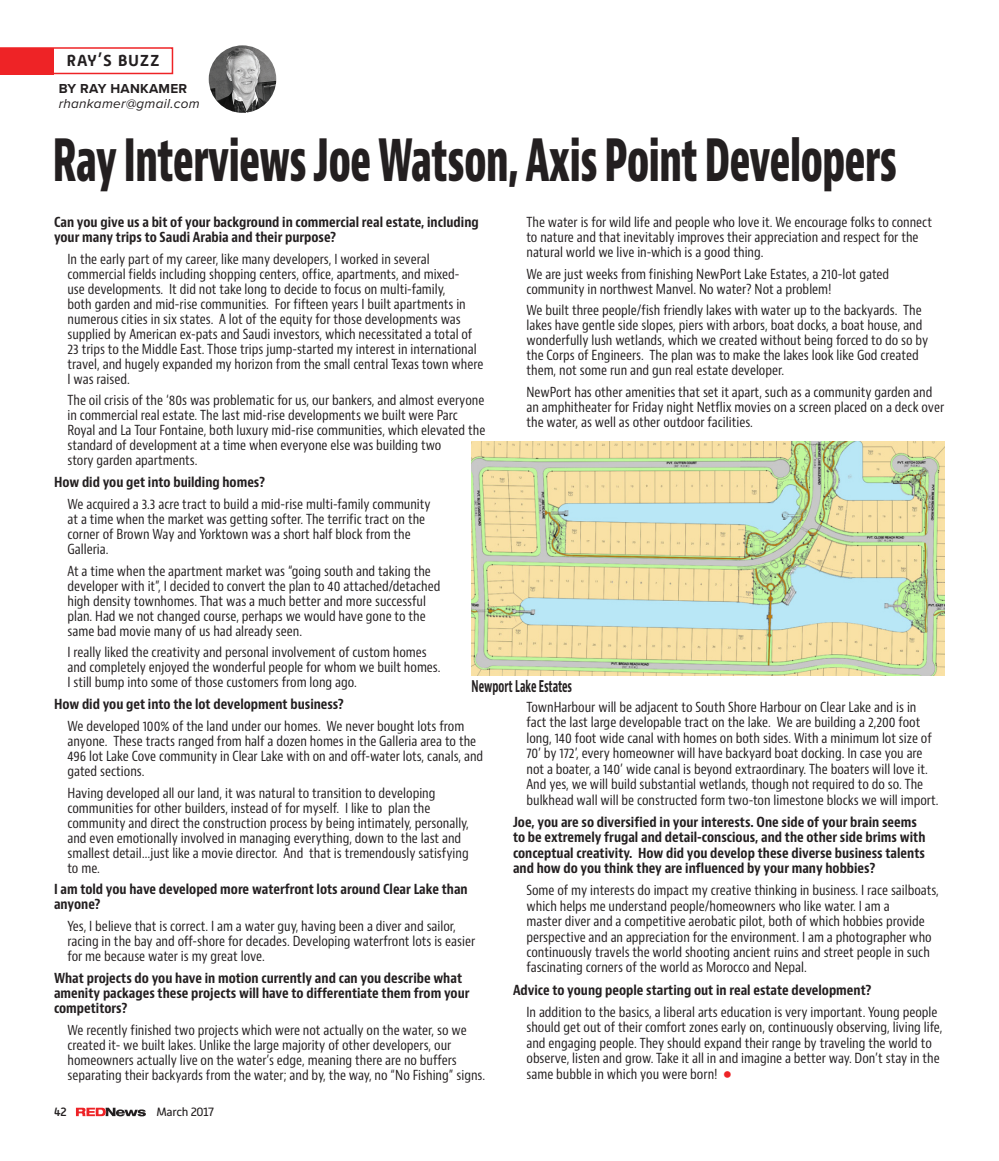
<style>
.page{position:relative;width:999px;height:1161px;background:#fff}
.page>*{position:absolute;margin:0;border:0;box-sizing:border-box;transform-origin:0 0}
.t1{font:800 condensed 56.7px "Bernino Sans";letter-spacing:-.01em;color:#231f20;scale:.71 1}
.t2{font:500 19.5px "Alwyn New";letter-spacing:.03em;color:#231f20}
.t3{font:700 condensed 15.75px "Bernino Sans";color:#231f20;scale:.71 1}
.t4{font:condensed 13.5px/15px "Bernino Sans";color:#231f20}
.t5{font:700 condensed 13.5px/15px "Bernino Sans";color:#231f20}
.t6{font:italic 13.5px "Proxima Nova";letter-spacing:.02em;color:#231f20}
.t7{font:700 13.5px "Proxima Nova";letter-spacing:.02em;color:#231f20}
.t8{font:12px "Alwyn New";letter-spacing:-.03em;color:#231f20}
.t9{font:500 12px "Alwyn New";color:#231f20}
.s1{font-family:"Helvetica";font-stretch:normal;font-size:21px;color:#ee2326}
</style>
<div class="page">
<svg style="left:76px;top:1108px;width:70px;height:8px"></svg>
<svg style="left:0;top:47px;width:173px;height:27px"></svg>
<div style="left:0;top:48px;width:54px;height:26px;background:#ee2326"></div>
<img style="left:209px;top:45px;width:67px;height:68px;border-radius:34px">
<img style="left:471px;top:441px;width:474px;height:235px">
<h2 class="t2" style="left:66px;top:48px;width:95px">RAY’S BUZZ</h2>
<p class="t7" style="left:59px;top:78px;width:130px">BY RAY HANKAMER</p>
<p class="t6" style="left:59px;top:93px;width:142px">rhankamer@gmail.com</p>
<h1 class="t1" style="left:53px;top:126px;width:1191px">Ray Interviews Joe Watson, Axis Point Developers</h1>
<p class="t4" style="left:527px;top:215px;width:407px">The water is for wild life and people who love it. We encourage folks to connect to nature and that inevitably improves their appreciation and respect for the natural world we live in-which is a good thing.</p>
<p class="t4" style="left:527px;top:266px;width:364px">We are just weeks from finishing NewPort Lake Estates, a 210-lot gated community in northwest Manvel. No water? Not a problem!</p>
<p class="t4" style="left:527px;top:303px;width:403px">We built three people/fish friendly lakes with water up to the backyards. The lakes have gentle side slopes, piers with arbors, boat docks, a boat house, and wonderfully lush wetlands, which we created without being forced to do so by the Corps of Engineers. The plan was to make the lakes look like God created them, not some run and gun real estate developer.</p>
<p class="t4" style="left:527px;top:385px;width:419px">NewPort has other amenities that set it apart, such as a community garden and an amphitheater for Friday night Netflix movies on a screen placed on a deck over the water, as well as other outdoor facilities.</p>
<p class="t5" style="left:54px;top:215px;width:426px">Can you give us a bit of your background in commercial real estate, including your many trips to Saudi Arabia and their purpose?</p>
<p class="t4" style="left:68px;top:252px;width:417px">In the early part of my career, like many developers, I worked in several commercial fields including shopping centers, office, apartments, and mixed-<br>use developments. It did not take long to decide to focus on multi-family,<br>both garden and mid-rise communities. For fifteen years I built apartments in numerous cities in six states. A lot of the equity for those developments was supplied by American ex-pats and Saudi investors, which necessitated a total of 23 trips to the Middle East. Those trips jump-started my interest in international travel, and hugely expanded my horizon from the small central Texas town where I was raised.</p>
<p class="t4" style="left:68px;top:393px;width:419px">The oil crisis of the ‘80s was problematic for us, our bankers, and almost everyone in commercial real estate. The last mid-rise developments we built were Parc Royal and La Tour Fontaine, both luxury mid-rise communities, which elevated the standard of development at a time when everyone else was building two<br>story garden apartments.</p>
<p class="t5" style="left:54px;top:475px;width:213px">How did you get into building homes?</p>
<p class="t4" style="left:68px;top:497px;width:365px">We acquired a 3.3 acre tract to build a mid-rise multi-family community at a time when the market was getting softer. The terrific tract on the corner of Brown Way and Yorktown was a short half block from the Galleria.</p>
<p class="t4" style="left:68px;top:564px;width:374px">At a time when the apartment market was “going south and taking the developer with it”, I decided to convert the plan to 40 attached/detached high density townhomes. That was a much better and more successful plan. Had we not changed course, perhaps we would have gone to the same bad movie many of us had already seen.</p>
<p class="t4" style="left:68px;top:645px;width:375px">I really liked the creativity and personal involvement of custom homes and completely enjoyed the wonderful people for whom we built homes.<br>I still bump into some of those customers from long ago.</p>
<p class="t5" style="left:54px;top:697px;width:291px">How did you get into the lot development business?</p>
<p class="t4" style="left:68px;top:719px;width:417px">We developed 100% of the land under our homes. We never bought lots from anyone. These tracts ranged from half a dozen homes in the Galleria area to the 496 lot Lake Cove community in Clear Lake with on and off-water lots, canals, and gated sections.</p>
<p class="t4" style="left:68px;top:785px;width:403px">Having developed all our land, it was natural to transition to developing communities for other builders, instead of for myself. I like to plan the community and direct the construction process by being intimately, personally, and even emotionally involved in managing everything, down to the last and smallest detail…just like a movie director. And that is tremendously satisfying to me.</p>
<p class="t5" style="left:54px;top:882px;width:415px">I am told you have developed more waterfront lots around Clear Lake than anyone?</p>
<p class="t4" style="left:68px;top:919px;width:409px">Yes, I believe that is correct. I am a water guy, having been a diver and sailor, racing in the bay and off-shore for decades. Developing waterfront lots is easier for me because water is my great love.</p>
<p class="t5" style="left:54px;top:971px;width:417px">What projects do you have in motion currently and can you describe what amenity packages these projects will have to differentiate them from your competitors?</p>
<p class="t4" style="left:68px;top:1022px;width:419px">We recently finished two projects which were not actually on the water, so we created it- we built lakes. Unlike the large majority of other developers, our homeowners actually live on the water’s edge, meaning there are no buffers separating their backyards from the water; and by, the way, no “No Fishing” signs.</p>
<p class="t3" style="left:471px;top:676px;width:143px">Newport Lake Estates</p>
<p class="t4" style="left:527px;top:700px;width:413px;line-height:15.5px">TownHarbour will be adjacent to South Shore Harbour on Clear Lake and is in fact the last large developable tract on the lake. We are building a 2,200 foot long, 140 foot wide canal with homes on both sides. With a minimum lot size of 70’ by 172’, every homeowner will have backyard boat docking. In case you are not a boater, a 140’ wide canal is beyond extraordinary. The boaters will love it.<br>And yes, we will build substantial wetlands, though not required to do so. The bulkhead wall will be constructed form two-ton limestone blocks we will import.</p>
<p class="t5" style="left:513px;top:814px;width:414px;line-height:15.5px">Joe, you are so diversified in your interests. One side of your brain seems to be extremely frugal and detail-conscious, and the other side brims with conceptual creativity. How did you develop these diverse business talents and how do you think they are influenced by your many hobbies?</p>
<p class="t4" style="left:527px;top:883px;width:414px;line-height:15.5px">Some of my interests do impact my creative thinking in business. I race sailboats, which helps me understand people/homeowners who like water. I am a<br>master diver and a competitive aerobatic pilot, both of which hobbies provide perspective and an appreciation for the environment. I am a photographer who continuously travels the world shooting ancient ruins and street people in such fascinating corners of the world as Morocco and Nepal.</p>
<p class="t5" style="left:513px;top:983px;width:360px">Advice to young people starting out in real estate development?</p>
<p class="t4" style="left:527px;top:1005px;width:418px;line-height:15.5px">In addition to the basics, a liberal arts education is very important. Young people should get out of their comfort zones early on, continuously observing, living life, and engaging people. They should expand their range by traveling the world to observe, listen and grow. Take it all in and imagine a better way. Don’t stay in the same bubble in which you were born! <span class="s1">•</span></p>
<p class="t9" style="left:54px;top:1105px;width:14px">42</p>
<p class="t8" style="left:157px;top:1105px;width:59px">March 2017</p>
</div>
